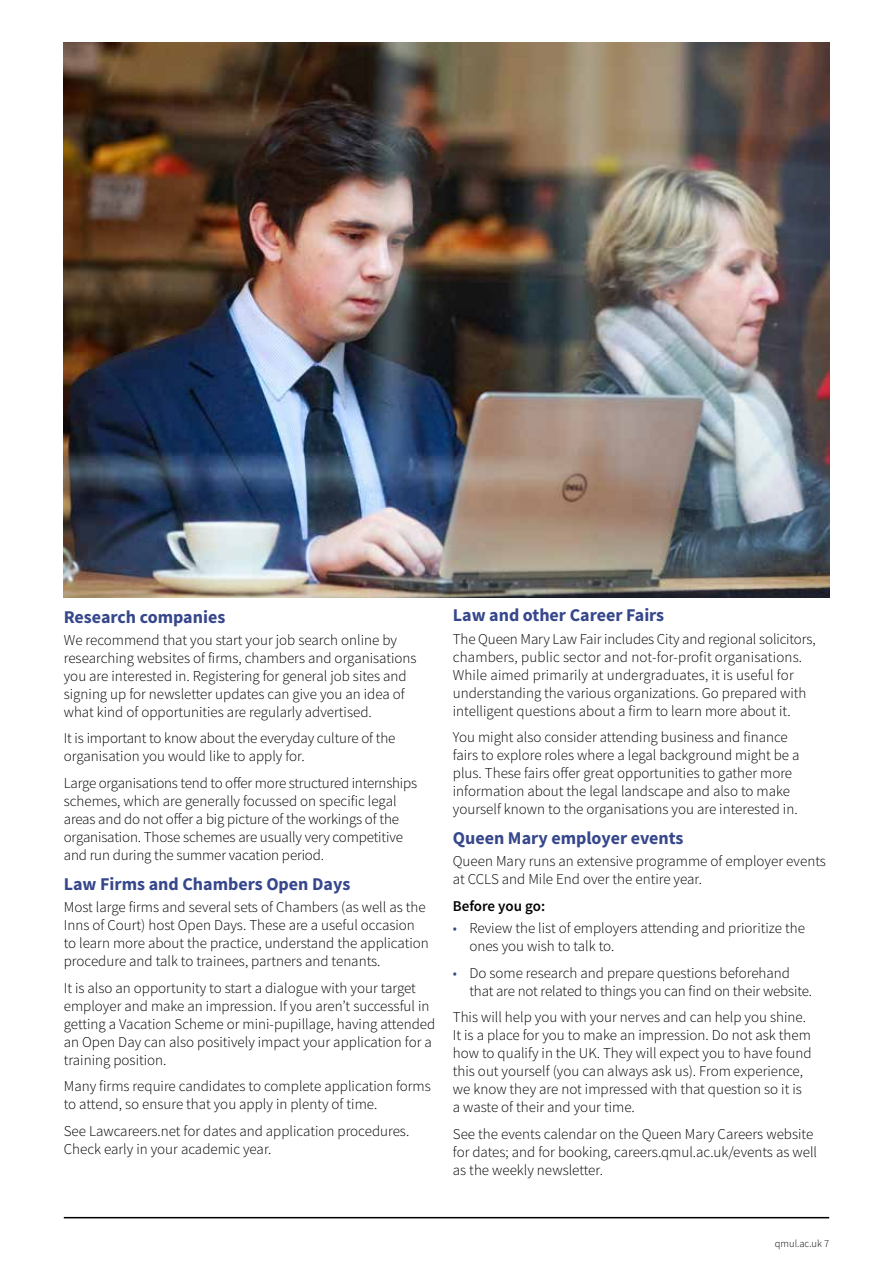
<style>
.page{position:relative;width:893px;height:1263px;background:#fff}
.page>*{position:absolute;margin:0;border:0;box-sizing:border-box;transform-origin:0 0}
.t1{font:700 18px "Source Sans Pro";color:#36478b}
.t2{font:300 15px/18px "Source Sans Pro";color:#000}
.t3{font:600 15px "Source Sans Pro";letter-spacing:-.005em;color:#000}
.t4{font:300 10.5px "Source Sans Pro";color:#000}
.s1{color:#36478b}
</style>
<div class="page">
<hr style="left:64px;top:1217px;width:765px;height:1px;background:#000">
<img style="left:64px;top:43px;width:765px;height:554px">
<p class="t1" style="left:64px;top:604px;width:163px">Research companies</p>
<p class="t2" style="left:64px;top:631px;width:354px">We recommend that you start your job search online by researching websites of firms, chambers and organisations you are interested in. Registering for general job sites and signing up for newsletter updates can give you an idea of what kind of opportunities are regularly advertised.</p>
<p class="t2" style="left:64px;top:729px;width:333px">It is important to know about the everyday culture of the organisation you would like to apply for.</p>
<p class="t2" style="left:64px;top:774px;width:355px">Large organisations tend to offer more structured internships schemes, which are generally focussed on specific legal areas and do not offer a big picture of the workings of the organisation. Those schemes are usually very competitive and run during the summer vacation period.</p>
<p class="t1" style="left:64px;top:872px;width:288px">Law Firms and Chambers Open Days</p>
<p class="t2" style="left:64px;top:898px;width:367px">Most large firms and several sets of Chambers (as well as the Inns of Court) host Open Days. These are a useful occasion to learn more about the practice, understand the application procedure and talk to trainees, partners and tenants.</p>
<p class="t2" style="left:64px;top:979px;width:373px">It is also an opportunity to start a dialogue with your target employer and make an impression. If you aren’t successful in getting a Vacation Scheme or mini-pupillage, having attended an Open Day can also positively impact your application for a training position.</p>
<p class="t2" style="left:64px;top:1077px;width:369px">Many firms require candidates to complete application forms to attend, so ensure that you apply in plenty of time.</p>
<p class="t2" style="left:64px;top:1122px;width:347px">See Lawcareers.net for dates and application procedures.<br>Check early in your academic year.</p>
<p class="t1" style="left:453px;top:603px;width:213px">Law and other Career Fairs</p>
<p class="t2" style="left:453px;top:629px;width:364px">The Queen Mary Law Fair includes City and regional solicitors, chambers, public sector and not-for-profit organisations.<br>While aimed primarily at undergraduates, it is useful for understanding the various organizations. Go prepared with intelligent questions about a firm to learn more about it.</p>
<p class="t2" style="left:453px;top:728px;width:348px">You might also consider attending business and finance fairs to explore roles where a legal background might be a plus. These fairs offer great opportunities to gather more information about the legal landscape and also to make yourself known to the organisations you are interested in.</p>
<p class="t1" style="left:453px;top:826px;width:232px">Queen Mary employer events</p>
<p class="t2" style="left:453px;top:852px;width:375px">Queen Mary runs an extensive programme of employer events at CCLS and Mile End over the entire year.</p>
<p class="t3" style="left:453px;top:896px;width:94px">Before you go:</p>
<p class="t2" style="left:469px;top:919px;width:337px;text-indent:-16px"><span class="s1">•</span> Review the list of employers attending and prioritize the ones you wish to talk to.</p>
<p class="t2" style="left:469px;top:964px;width:344px;text-indent:-16px"><span class="s1">•</span> Do some research and prepare questions beforehand that are not related to things you can find on their website.</p>
<p class="t2" style="left:453px;top:1008px;width:360px">This will help you with your nerves and can help you shine.<br>It is a place for you to make an impression. Do not ask them how to qualify in the UK. They will expect you to have found this out yourself (you can always ask us). From experience, we know they are not impressed with that question so it is a waste of their and your time.</p>
<p class="t2" style="left:453px;top:1125px;width:366px">See the events calendar on the Queen Mary Careers website for dates; and for booking, careers.qmul.ac.uk/events as well as the weekly newsletter.</p>
<p class="t4" style="left:775px;top:1237px;width:56px">qmul.ac.uk 7</p>
</div>
